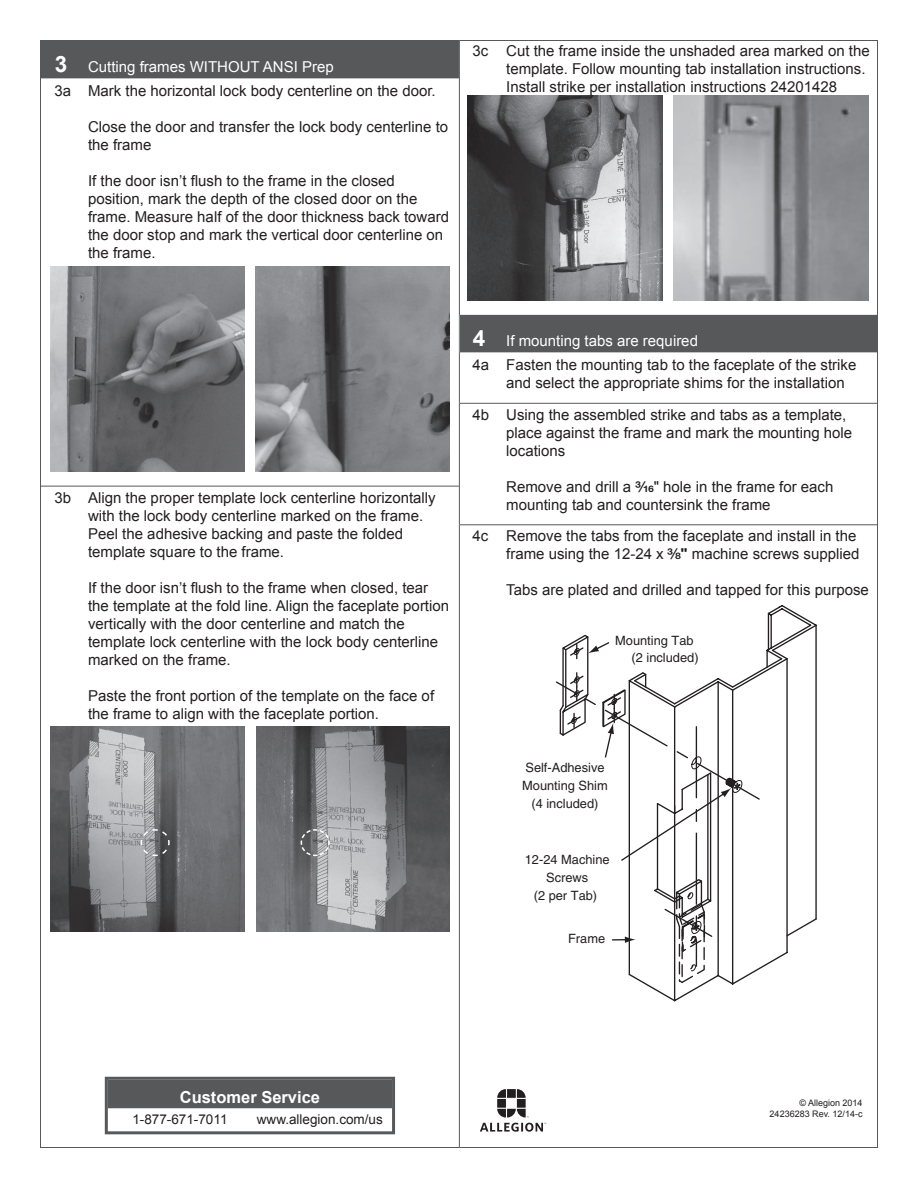
<style>
.page{position:relative;width:918px;height:1188px;background:#fff}
.page>*{position:absolute;margin:0;border:0;box-sizing:border-box;transform-origin:0 0}
.Customer_Service_Blo{font:700 16.5px "Arial";color:#fff}
.t1{font:15px/18px "Arial";color:#231f20}
.t2{font:15px "Arial";color:#fff}
.t3{font:13.5px "Arial";color:#231f20}
.t4{font:12.9px/18px "Helvetica";color:#231f20;text-align:center}
.Copyright{font:9px "Arial";color:#231f20}
.s1{font-weight:700;font-size:22.5px}
.s2{font-family:"Helvetica Fraction";font-weight:700}
.s3{font-weight:700}
</style>
<div class="page">
<div style="left:41px;top:41px;width:418px;height:37px;background:#57585a"></div>
<hr style="left:41px;top:486px;width:418px;height:1px;background:#57585a">
<img style="left:50px;top:266px;width:194px;height:205px">
<img style="left:255px;top:266px;width:195px;height:205px">
<img style="left:50px;top:727px;width:194px;height:205px">
<img style="left:256px;top:727px;width:194px;height:205px">
<svg style="left:140px;top:828px;width:30px;height:29px"></svg>
<svg style="left:300px;top:828px;width:30px;height:29px"></svg>
<div style="left:459px;top:315px;width:418px;height:37px;background:#57585a"></div>
<hr style="left:459px;top:403px;width:418px;height:1px;background:#57585a">
<hr style="left:459px;top:524px;width:418px;height:1px;background:#57585a">
<img style="left:468px;top:96px;width:194px;height:205px">
<img style="left:674px;top:96px;width:194px;height:204px">
<svg style="left:556px;top:605px;width:261px;height:380px"></svg>
<svg style="left:480px;top:1089px;width:66px;height:43px"></svg>
<div style="left:108px;top:1080px;width:284px;height:28px;background:#57585a"></div>
<div style="left:105px;top:1077px;width:290px;height:57px;border:3px solid #57585a"></div>
<hr style="left:459px;top:40px;width:1px;height:1108px;background:#57585a">
<p class="t2" style="left:55px;top:57px;width:280px"><span class="s1">3</span> Cutting frames WITHOUT ANSI Prep</p>
<p class="t1" style="left:54px;top:82px;width:383px">3a Mark the horizontal lock body centerline on the door.</p>
<p class="t1" style="left:88px;top:118px;width:362px">Close the door and transfer the lock body centerline to the frame</p>
<p class="t1" style="left:88px;top:172px;width:362px">If the door isn’t flush to the frame in the closed position, mark the depth of the closed door on the frame. Measure half of the door thickness back toward the door stop and mark the vertical door centerline on the frame.</p>
<p class="t1" style="left:506px;top:42px;width:365px;text-indent:-34px">3c Cut the frame inside the unshaded area marked on the template. Follow mounting tab installation instructions.<br>Install strike per installation instructions 24201428</p>
<p class="t1" style="left:88px;top:489px;width:349px;text-indent:-34px">3b Align the proper template lock centerline horizontally with the lock body centerline marked on the frame.<br>Peel the adhesive backing and paste the folded template square to the frame.</p>
<p class="t1" style="left:88px;top:579px;width:363px">If the door isn’t flush to the frame when closed, tear the template at the fold line. Align the faceplate portion vertically with the door centerline and match the template lock centerline with the lock body centerline marked on the frame.</p>
<p class="t1" style="left:88px;top:687px;width:348px">Paste the front portion of the template on the face of the frame to align with the faceplate portion.</p>
<p class="t2" style="left:473px;top:331px;width:227px"><span class="s1">4</span> If mounting tabs are required</p>
<p class="t1" style="left:506px;top:356px;width:352px;text-indent:-34px">4a Fasten the mounting tab to the faceplate of the strike and select the appropriate shims for the installation</p>
<p class="t1" style="left:506px;top:406px;width:348px;text-indent:-34px">4b Using the assembled strike and tabs as a template, place against the frame and mark the mounting hole locations</p>
<p class="t1" style="left:506px;top:478px;width:329px">Remove and drill a <span class="s2">C\zn</span>" hole in the frame for each mounting tab and countersink the frame</p>
<p class="t1" style="left:472px;top:527px;width:388px;text-align:right">4c Remove the tabs from the faceplate and install in the frame using the 12-24 x <span class="s2">C\,</span><span class="s3">"</span> machine screws supplied</p>
<p class="t1" style="left:506px;top:581px;width:364px">Tabs are plated and drilled and tapped for this purpose</p>
<p class="t4" style="left:632px;top:632px;width:68px;line-height:16.6px;text-align:left;text-indent:-16px">Mounting Tab (2 included)</p>
<p class="t4" style="left:522px;top:758px;width:87px">Self-Adhesive<br>Mounting Shim (4 included)</p>
<p class="t4" style="left:525px;top:851px;width:86px">12-24 Machine<br>Screws<br>(2 per Tab)</p>
<p class="t4" style="left:568px;top:930px;width:39px">Frame</p>
<p class="Customer_Service_Blo" style="left:180px;top:1086px;width:142px">Customer Service</p>
<p class="t3" style="left:132px;top:1111px;width:97px">1-877-671-7011</p>
<p class="t3" style="left:257px;top:1111px;width:128px">www.allegion.com/us</p>
<p class="Copyright" style="left:799px;top:1097px;width:65px">© Allegion 2014</p>
<p class="Copyright" style="left:770px;top:1108px;width:94px">24236283 Rev. 12/14-c</p>
</div>
